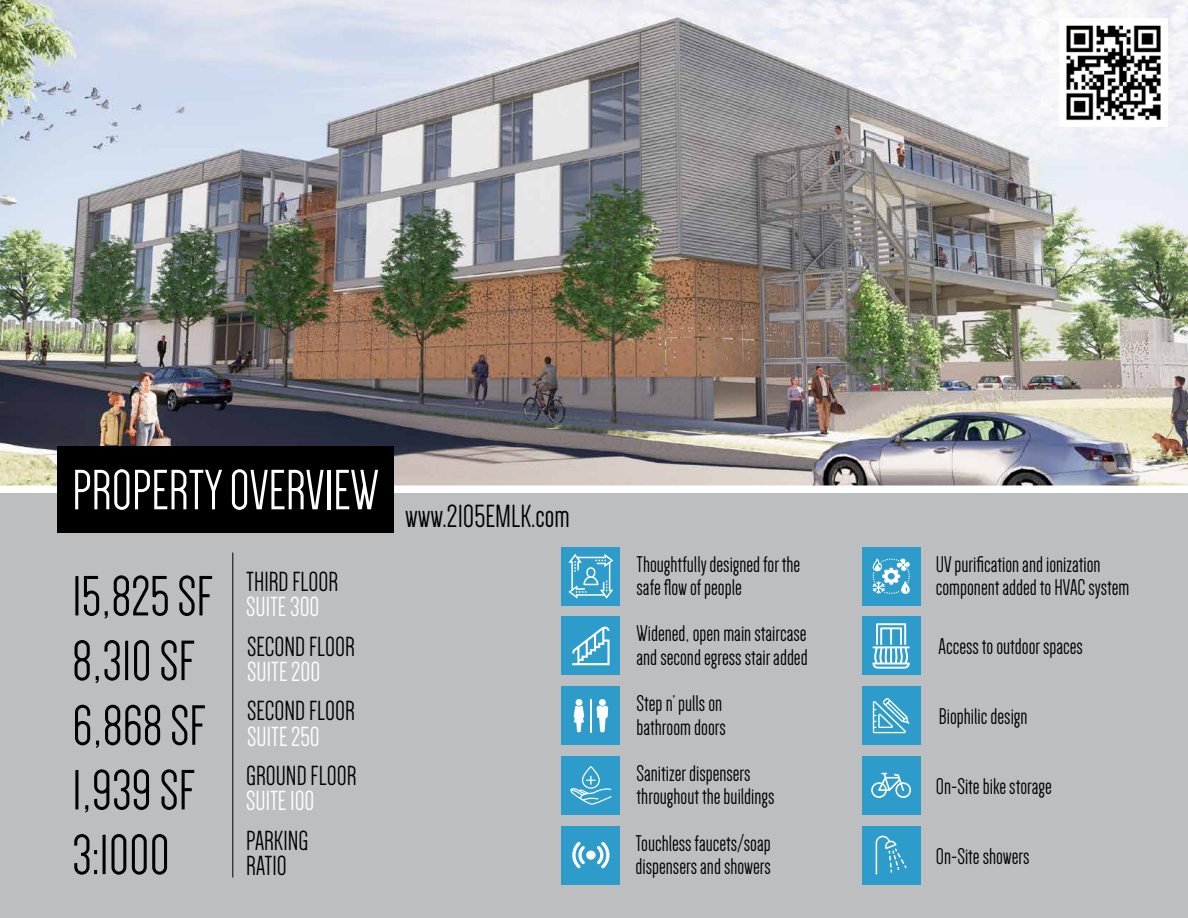
<style>
.page{position:relative;width:1188px;height:918px;background:#fff}
.page>*{position:absolute;margin:0;border:0;box-sizing:border-box;transform-origin:0 0}
.t1{font:58.5px "Dense";color:#fff}
.t2{font:58.5px "Dense";color:#000}
.t3{font:33px "Dense";color:#000}
.t4{font:28.5px/25.5px "Dense";color:#000}
.t5{font:23.4px/23.4px "Dense";color:#000}
.s1{font-size:58.5px}
.s2{color:#fff}
</style>
<div class="page">
<img style="left:0;top:0;width:1188px;height:485px">
<div style="left:0;top:491px;width:1188px;height:427px;background:#bcbec0"></div>
<div style="left:0;top:485px;width:1188px;height:8px;background:#fff"></div>
<div style="left:57px;top:447px;width:337px;height:86px;background:#000"></div>
<hr style="left:232px;top:553px;width:1px;height:325px;background:#000">
<div style="left:562px;top:617px;width:58px;height:58px;background:#2d9cca"></div>
<svg style="left:572px;top:627px;width:38px;height:38px"></svg>
<div style="left:562px;top:756px;width:58px;height:59px;background:#2d9cca"></div>
<svg style="left:570px;top:766px;width:42px;height:39px"></svg>
<div style="left:562px;top:547px;width:58px;height:59px;background:#2d9cca"></div>
<svg style="left:568px;top:554px;width:45px;height:45px"></svg>
<div style="left:562px;top:826px;width:58px;height:58px;background:#2d9cca"></div>
<div style="left:586px;top:851px;width:10px;height:9px;background:#fff;border-radius:50%"></div>
<svg style="left:597px;top:842px;width:13px;height:26px"></svg>
<svg style="left:572px;top:842px;width:13px;height:26px"></svg>
<div style="left:862px;top:547px;width:58px;height:59px;background:#2d9cca"></div>
<svg style="left:872px;top:559px;width:38px;height:35px"></svg>
<div style="left:862px;top:617px;width:58px;height:58px;background:#2d9cca"></div>
<svg style="left:872px;top:623px;width:38px;height:46px"></svg>
<div style="left:862px;top:686px;width:58px;height:59px;background:#2d9cca"></div>
<svg style="left:873px;top:698px;width:37px;height:35px"></svg>
<div style="left:562px;top:686px;width:58px;height:59px;background:#2d9cca"></div>
<svg style="left:597px;top:706px;width:11px;height:26px"></svg>
<div style="left:599px;top:699px;width:7px;height:7px;background:#fff;border-radius:50%"></div>
<div style="left:576px;top:699px;width:6px;height:7px;background:#fff;border-radius:50%"></div>
<svg style="left:574px;top:706px;width:10px;height:26px"></svg>
<hr style="left:590px;top:699px;width:2px;height:33px;background:#fff">
<div style="left:862px;top:826px;width:58px;height:58px;background:#2d9cca"></div>
<svg style="left:876px;top:836px;width:31px;height:38px"></svg>
<div style="left:862px;top:756px;width:58px;height:59px;background:#2d9cca"></div>
<svg style="left:871px;top:773px;width:40px;height:25px"></svg>
<img style="left:1059px;top:18px;width:108px;height:108px">
<h1 class="t1" style="left:72px;top:461px;width:308px">PROPERTY OVERVIEW</h1>
<p class="t4" style="left:246px;top:569px;width:94px;text-indent:-174px"><span class="s1">15,825 SF</span> THIRD FLOOR<br><span class="s2">SUITE 300</span></p>
<p class="t4" style="left:247px;top:634px;width:109px;text-indent:-175px"><span class="s1">8,310 SF</span> SECOND FLOOR<br><span class="s2">SUITE 200</span></p>
<p class="t4" style="left:247px;top:698px;width:109px;text-indent:-175px"><span class="s1">6,868 SF</span> SECOND FLOOR<br><span class="s2">SUITE 250</span></p>
<p class="t4" style="left:246px;top:763px;width:112px;text-indent:-174px"><span class="s1">1,939 SF</span> GROUND FLOOR<br><span class="s2">SUITE 100</span></p>
<h1 class="t2" style="left:72px;top:826px;width:99px">3:1000</h1>
<p class="t4" style="left:246px;top:828px;width:64px">PARKING<br>RATIO</p>
<h2 class="t3" style="left:405px;top:499px;width:166px">www.2105EMLK.com</h2>
<p class="t5" style="left:637px;top:552px;width:165px">Thoughtfully designed for the safe flow of people</p>
<p class="t5" style="left:637px;top:622px;width:173px">Widened, open main staircase and second egress stair added</p>
<p class="t5" style="left:637px;top:692px;width:91px">Step n’ pulls on bathroom doors</p>
<p class="t5" style="left:637px;top:762px;width:140px">Sanitizer dispensers throughout the buildings</p>
<p class="t5" style="left:636px;top:831px;width:137px">Touchless faucets/soap dispensers and showers</p>
<p class="t5" style="left:936px;top:552px;width:195px">UV purification and ionization component added to HVAC system</p>
<p class="t5" style="left:939px;top:635px;width:146px">Access to outdoor spaces</p>
<p class="t5" style="left:939px;top:705px;width:90px">Biophilic design</p>
<p class="t5" style="left:936px;top:775px;width:118px">On-Site bike storage</p>
<p class="t5" style="left:936px;top:844px;width:95px">On-Site showers</p>
</div>
